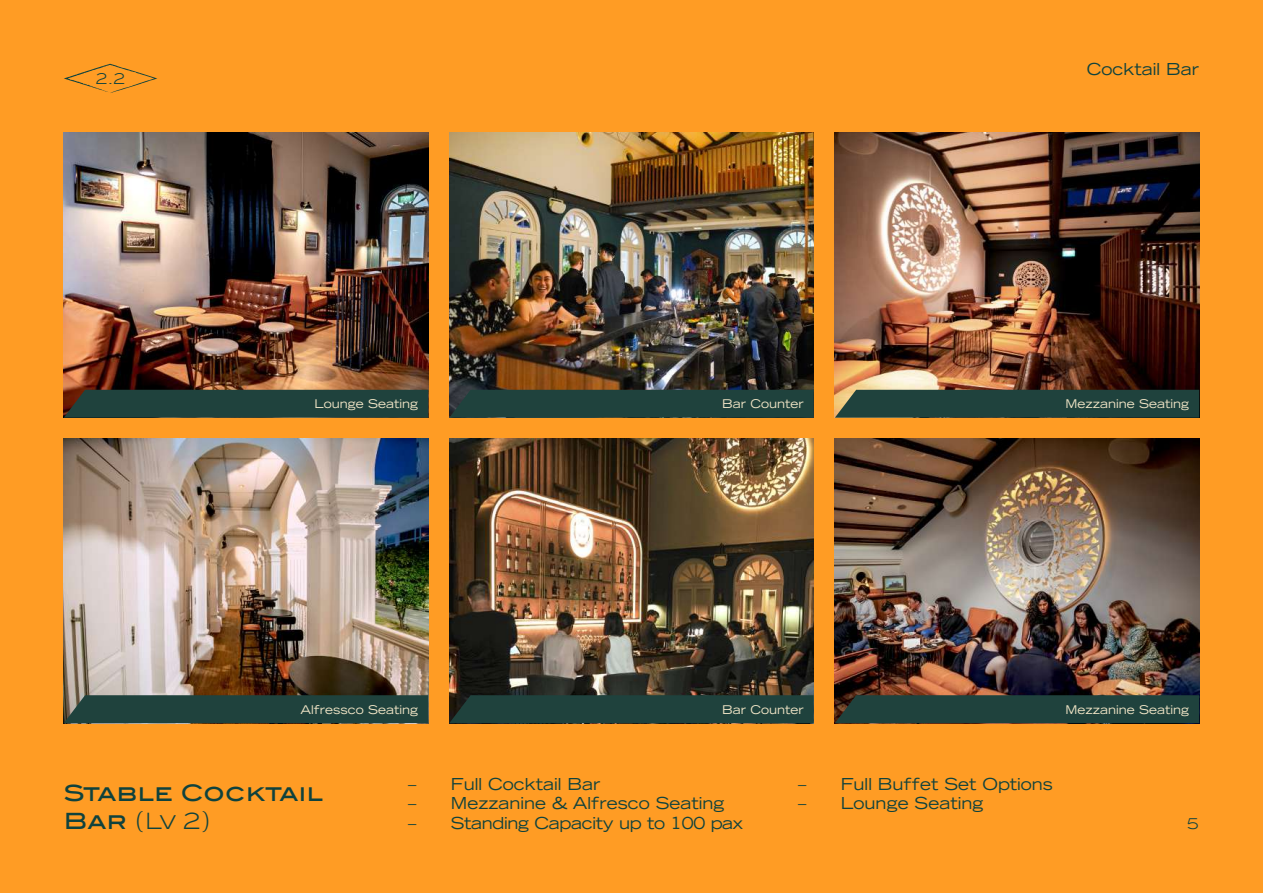
<style>
.page{position:relative;width:1263px;height:893px;background:#ff9c24}
.page>*{position:absolute;margin:0;border:0;box-sizing:border-box;transform-origin:0 0}
.t1{font:500 22.5px/28.5px "Blair ITC";letter-spacing:.01em;color:#0f423d}
.t2{font:expanded 16.5px/19.8px "Trade Gothic LT Std";color:#0f423d}
.t3{font:300 15px "Blair ITC";color:#0f423d}
.t4{font:expanded 12px "Trade Gothic LT Std";color:#f2e6c7}
.s1{font-weight:300}
</style>
<div class="page">
<img style="left:64px;top:132px;width:364px;height:258px">
<img style="left:64px;top:439px;width:364px;height:256px">
<img style="left:449px;top:132px;width:365px;height:258px">
<img style="left:449px;top:439px;width:365px;height:256px">
<img style="left:835px;top:132px;width:364px;height:258px">
<img style="left:835px;top:439px;width:364px;height:256px">
<div style="left:64px;top:390px;width:364px;height:28px;background:#1f423d"></div>
<div style="left:64px;top:695px;width:364px;height:28px;background:#1f423d"></div>
<div style="left:449px;top:390px;width:365px;height:28px;background:#1f423d"></div>
<div style="left:449px;top:695px;width:365px;height:28px;background:#1f423d"></div>
<div style="left:835px;top:390px;width:364px;height:28px;background:#1f423d"></div>
<div style="left:835px;top:695px;width:364px;height:28px;background:#1f423d"></div>
<svg style="left:64px;top:64px;width:93px;height:29px"></svg>
<p class="t3" style="left:96px;top:70px;width:31px">2.2</p>
<p class="t2" style="left:1087px;top:59px;width:114px">Cocktail Bar</p>
<p class="t4" style="left:314px;top:396px;width:105px">Lounge Seating</p>
<p class="t4" style="left:722px;top:396px;width:83px">Bar Counter</p>
<p class="t4" style="left:1065px;top:396px;width:125px">Mezzanine Seating</p>
<p class="t4" style="left:300px;top:701px;width:119px">Alfressco Seating</p>
<p class="t4" style="left:722px;top:701px;width:83px">Bar Counter</p>
<p class="t4" style="left:1065px;top:701px;width:125px">Mezzanine Seating</p>
<h1 class="t1" style="left:64px;top:778px;width:261px">Stable Cocktail<br>Bar <span class="s1">(Lv 2)</span></h1>
<p class="t2" style="left:451px;top:773px;width:294px">Full Cocktail Bar<br>Mezzanine &amp; Alfresco Seating<br>Standing Capacity up to 100 pax</p>
<p class="t2" style="left:841px;top:773px;width:214px">Full Buffet Set Options<br>Lounge Seating</p>
<p class="t2" style="left:408px;top:773px;width:10px;text-align:justify">– – –</p>
<p class="t2" style="left:798px;top:773px;width:10px">– –</p>
<p class="t3" style="left:1187px;top:815px;width:13px">5</p>
</div>
